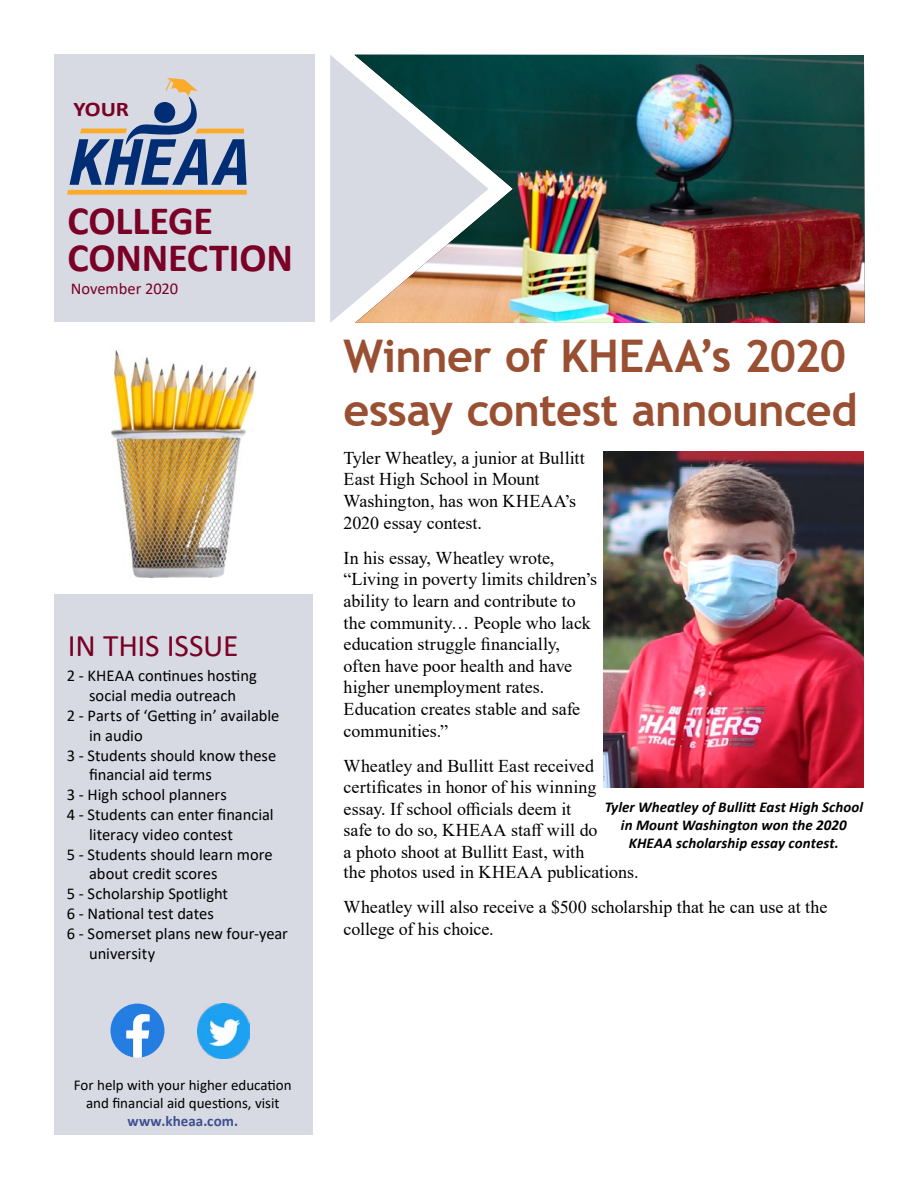
<style>
.page{position:relative;width:918px;height:1188px;background:#fff}
.page>*{position:absolute;margin:0;border:0;box-sizing:border-box;transform-origin:0 0}
.t1{font:700 45px/54px "Trebuchet MS";letter-spacing:-.015em;color:#994f32}
.t2{font:700 40.35px/37.3px "Calibri";letter-spacing:-.005em;color:#7a0026}
.t3{font:31.5px "Calibri";letter-spacing:-.01em;color:#7a0026}
.t4{font:700 20.85px "Calibri";color:#7a0026;scale:1.12 1}
.t5{font:18px/21.6px "Times New Roman";color:#000}
.t6{font:16.5px "Calibri";color:#000}
.t7{font:16.5px "Calibri";letter-spacing:-.005em;color:#7a0026}
.t8{font:italic 700 15px/18px "Calibri";letter-spacing:.005em;color:#000;text-align:center}
.t9{font:15px/18px "Calibri";color:#000;text-align:center}
.t10{font:700 15px "Calibri";letter-spacing:.005em;color:#3f4f8f}
</style>
<div class="page">
<img style="left:488px;top:55px;width:377px;height:268px">
<div style="left:54px;top:55px;width:260px;height:267px;background:#d7dae3"></div>
<svg style="left:67px;top:78px;width:180px;height:117px"></svg>
<svg style="left:330px;top:55px;width:158px;height:268px"></svg>
<div style="left:54px;top:594px;width:259px;height:541px;background:#d7dae3"></div>
<img style="left:111px;top:350px;width:146px;height:228px">
<svg style="left:110px;top:1004px;width:54px;height:54px"></svg>
<img style="left:198px;top:1004px;width:51px;height:55px">
<img style="left:604px;top:451px;width:260px;height:336px">
<p class="t4" style="left:74px;top:94px;width:51px">YOUR</p>
<h2 class="t2" style="left:68px;top:201px;width:227px">COLLEGE<br>CONNECTION</h2>
<p class="t7" style="left:71px;top:277px;width:109px">November 2020</p>
<h3 class="t3" style="left:68px;top:624px;width:172px">IN THIS ISSUE</h3>
<p class="t6" style="left:67px;top:664px;width:192px">2 - KHEAA continues hosting</p>
<p class="t6" style="left:89px;top:684px;width:148px">social media outreach</p>
<p class="t6" style="left:67px;top:704px;width:214px">2 - Parts of ‘Getting in’ available</p>
<p class="t6" style="left:89px;top:724px;width:55px">in audio</p>
<p class="t6" style="left:67px;top:744px;width:211px">3 - Students should know these</p>
<p class="t6" style="left:89px;top:763px;width:124px">financial aid terms</p>
<p class="t6" style="left:67px;top:783px;width:162px">3 - High school planners</p>
<p class="t6" style="left:67px;top:803px;width:208px">4 - Students can enter financial</p>
<p class="t6" style="left:89px;top:823px;width:145px">literacy video contest</p>
<p class="t6" style="left:67px;top:843px;width:207px">5 - Students should learn more</p>
<p class="t6" style="left:89px;top:862px;width:130px">about credit scores</p>
<p class="t6" style="left:67px;top:882px;width:163px">5 - Scholarship Spotlight</p>
<p class="t6" style="left:67px;top:902px;width:149px">6 - National test dates</p>
<p class="t6" style="left:67px;top:922px;width:223px">6 - Somerset plans new four-year</p>
<p class="t6" style="left:89px;top:942px;width:68px">university</p>
<p class="t9" style="left:74px;top:1076px;width:219px">For help with your higher education and financial aid questions, visit</p>
<p class="t10" style="left:127px;top:1111px;width:112px">www.kheaa.com.</p>
<h1 class="t1" style="left:344px;top:329px;width:515px">Winner of KHEAA’s 2020 essay contest announced</h1>
<p class="t5" style="left:344px;top:446px;width:243px">Tyler Wheatley, a junior at Bullitt<br>East High School in Mount<br>Washington, has won KHEAA’s<br>2020 essay contest.</p>
<p class="t5" style="left:344px;top:546px;width:255px">In his essay, Wheatley wrote, “Living in poverty limits children’s ability to learn and contribute to the community… People who lack education struggle financially, often have poor health and have higher unemployment rates.<br>Education creates stable and safe communities.”</p>
<p class="t5" style="left:344px;top:754px;width:255px">Wheatley and Bullitt East received certificates in honor of his winning essay. If school officials deem it safe to do so, KHEAA staff will do a photo shoot at Bullitt East, with</p>
<p class="t8" style="left:605px;top:797px;width:260px">Tyler Wheatley of Bullitt East High School in Mount Washington won the 2020<br>KHEAA scholarship essay contest.</p>
<p class="t5" style="left:344px;top:854px;width:485px;line-height:35.1px">the photos used in KHEAA publications.<br>Wheatley will also receive a $500 scholarship that he can use at the</p>
<p class="t5" style="left:344px;top:918px;width:152px">college of his choice.</p>
</div>
